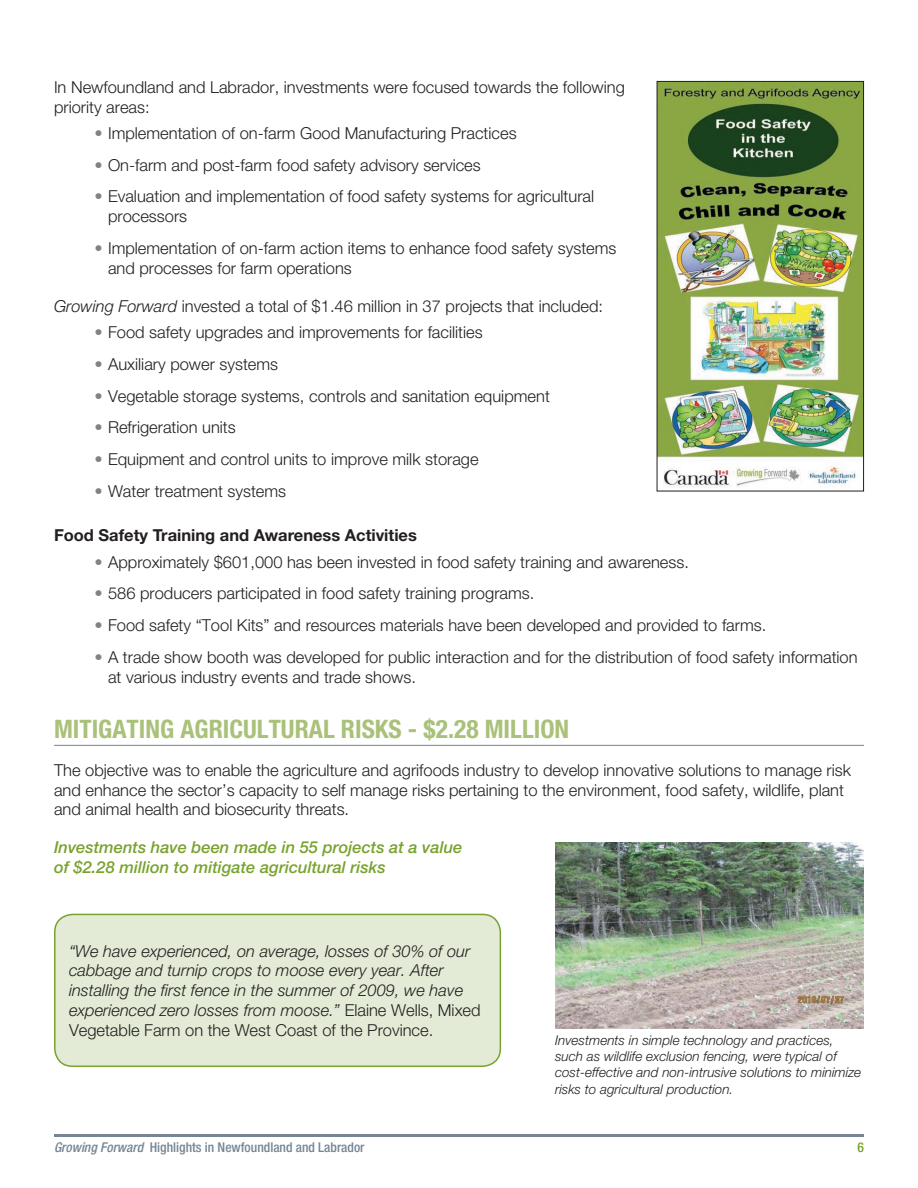
<style>
.page{position:relative;width:918px;height:1188px;background:#fff}
.page>*{position:absolute;margin:0;border:0;box-sizing:border-box;transform-origin:0 0}
.t1{font:700 condensed 25.5px "Helvetica Neue LT Std";color:#a9c179}
.t2{font:300 16.5px/19.8px "Helvetica Neue LT Std";color:#231f20}
.t3{font:italic 300 16.5px/19.8px "Helvetica Neue LT Std";color:#231f20}
.t4{font:italic 500 16.5px/19.8px "Helvetica Neue LT Std";color:#79a22e}
.t5{font:700 16.5px "Helvetica Neue LT Std";color:#231f20}
.t6{font:italic 300 13.5px/16.2px "Helvetica Neue LT Std";color:#231f20}
.t7{font:500 condensed 13.5px "Helvetica Neue LT Std";color:#758593}
.t8{font:500 condensed 13.5px "Helvetica Neue LT Std";color:#79a22e}
.s1{color:#808285}
.s2{font-style:italic}
.s3{font-style:normal}
</style>
<div class="page">
<hr style="left:54px;top:1134px;width:810px;height:2px;background:#758593">
<hr style="left:54px;top:745px;width:810px;height:1px;background:#758593">
<img style="left:555px;top:842px;width:309px;height:187px">
<div style="left:55px;top:914px;width:445px;height:152px;background:#e3ebd6;border-radius:18px"></div>
<div style="left:54px;top:914px;width:447px;height:153px;border:2px solid #79a22e;border-radius:18px"></div>
<img style="left:659px;top:83px;width:203px;height:405px">
<div style="left:657px;top:81px;width:207px;height:410px;border:1px solid #231f20"></div>
<p class="t2" style="left:54px;top:77px;width:572px">In Newfoundland and Labrador, investments were focused towards the following priority areas:</p>
<p class="t2" style="left:95px;top:123px;width:424px"><span class="s1">•</span> Implementation of on-farm Good Manufacturing Practices</p>
<p class="t2" style="left:95px;top:155px;width:388px"><span class="s1">•</span> On-farm and post-farm food safety advisory services</p>
<p class="t2" style="left:108px;top:186px;width:488px;text-indent:-13px"><span class="s1">•</span> Evaluation and implementation of food safety systems for agricultural processors</p>
<p class="t2" style="left:108px;top:238px;width:510px;text-indent:-13px"><span class="s1">•</span> Implementation of on-farm action items to enhance food safety systems and processes for farm operations</p>
<p class="t2" style="left:54px;top:296px;width:551px"><span class="s2">Growing Forward</span> invested a total of $1.46 million in 37 projects that included:</p>
<p class="t2" style="left:95px;top:322px;width:390px"><span class="s1">•</span> Food safety upgrades and improvements for facilities</p>
<p class="t2" style="left:95px;top:354px;width:185px"><span class="s1">•</span> Auxiliary power systems</p>
<p class="t2" style="left:95px;top:385px;width:457px"><span class="s1">•</span> Vegetable storage systems, controls and sanitation equipment</p>
<p class="t2" style="left:95px;top:417px;width:143px"><span class="s1">•</span> Refrigeration units</p>
<p class="t2" style="left:95px;top:449px;width:386px"><span class="s1">•</span> Equipment and control units to improve milk storage</p>
<p class="t2" style="left:95px;top:480px;width:193px"><span class="s1">•</span> Water treatment systems</p>
<p class="t5" style="left:54px;top:525px;width:364px">Food Safety Training and Awareness Activities</p>
<p class="t2" style="left:95px;top:552px;width:596px"><span class="s1">•</span> Approximately $601,000 has been invested in food safety training and awareness.</p>
<p class="t2" style="left:95px;top:583px;width:441px"><span class="s1">•</span> 586 producers participated in food safety training programs.</p>
<p class="t2" style="left:95px;top:615px;width:673px"><span class="s1">•</span> Food safety “Tool Kits” and resources materials have been developed and provided to farms.</p>
<p class="t2" style="left:108px;top:647px;width:751px;text-indent:-13px"><span class="s1">•</span> A trade show booth was developed for public interaction and for the distribution of food safety information at various industry events and trade shows.</p>
<h1 class="t1" style="left:54px;top:714px;width:517px">MITIGATING AGRICULTURAL RISKS - $2.28 MILLION</h1>
<p class="t2" style="left:54px;top:760px;width:799px">The objective was to enable the agriculture and agrifoods industry to develop innovative solutions to manage risk and enhance the sector’s capacity to self manage risks pertaining to the environment, food safety, wildlife, plant and animal health and biosecurity threats.</p>
<p class="t4" style="left:54px;top:837px;width:410px">Investments have been made in 55 projects at a value of $2.28 million to mitigate agricultural risks</p>
<p class="t3" style="left:69px;top:941px;width:413px">“We have experienced, on average, losses of 30% of our cabbage and turnip crops to moose every year. After installing the first fence in the summer of 2009, we have experienced zero losses from moose.” <span class="s3">Elaine Wells, Mixed Vegetable Farm on the West Coast of the Province.</span></p>
<p class="t6" style="left:555px;top:1032px;width:308px">Investments in simple technology and practices, such as wildlife exclusion fencing, were typical of cost-effective and non-intrusive solutions to minimize risks to agricultural production.</p>
<p class="t7" style="left:54px;top:1139px;width:312px"><span class="s2">Growing Forward</span> Highlights in Newfoundland and Labrador</p>
<p class="t8" style="left:858px;top:1139px;width:8px">6</p>
</div>
